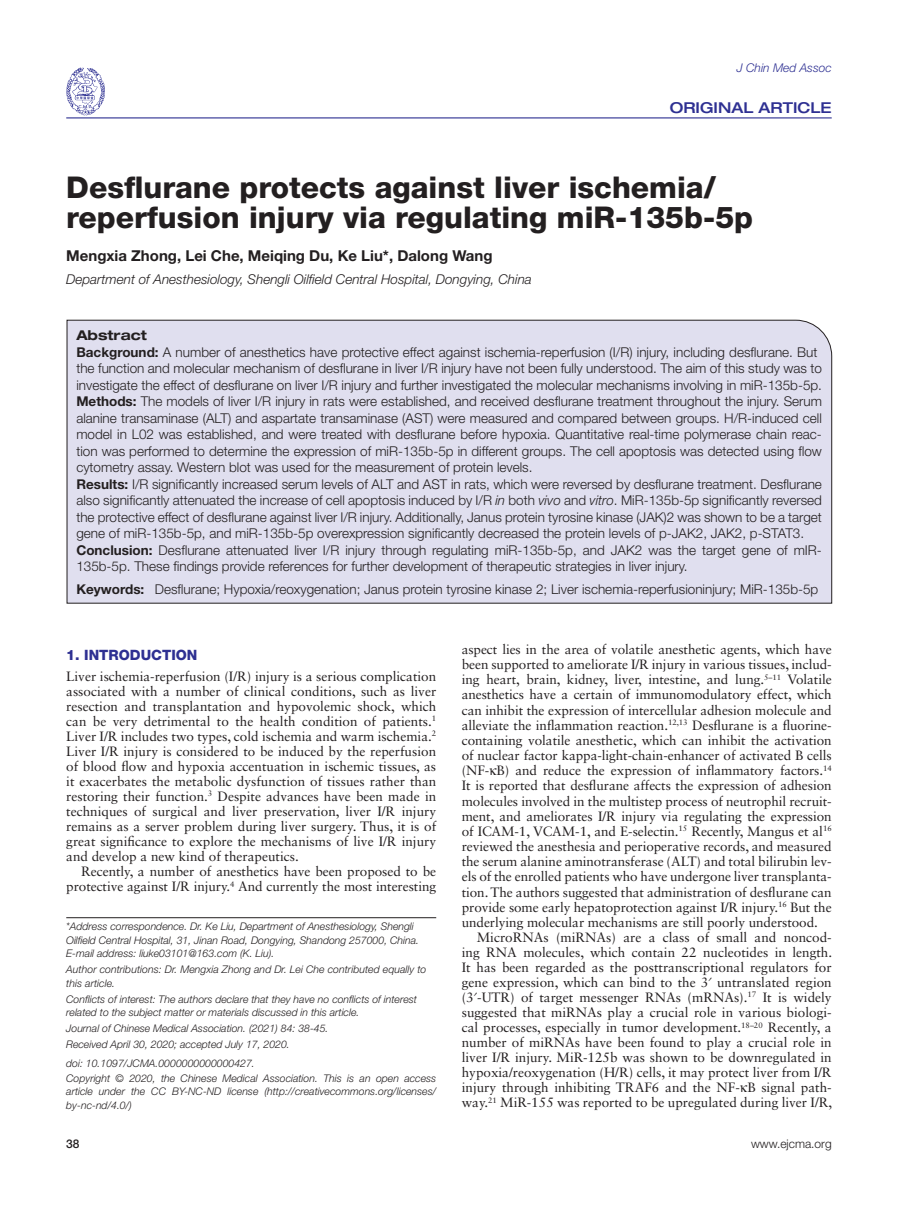
<style>
.page{position:relative;width:898px;height:1205px;background:#fff}
.page>*{position:absolute;margin:0;border:0;box-sizing:border-box;transform-origin:0 0}
.t1{font:800 30px/30px "Helvetica Neue LT Std";color:#231f20}
.t2{font:700 15px "Helvetica Neue LT Std";color:#231f20}
.t3{font:500 expanded 15px "Helvetica Neue LT Std";color:#2e3092}
.t4{font:800 14.25px "Helvetica Neue LT Std";color:#2e3092}
.t5{font:13.5px/15px "Sabon LT Std";letter-spacing:-.005em;color:#231f20;text-align:justify}
.t6{font:300 13.5px/16.5px "Helvetica Neue LT Std";color:#231f20}
.t7{font:italic 300 13.5px "Helvetica Neue LT Std";color:#231f20}
.t8{font:italic 300 12px "Helvetica Neue LT Std";color:#2e3092}
.t9{font:300 12px "Helvetica Neue LT Std";color:#231f20}
.t10{font:500 12px "Helvetica Neue LT Std";color:#231f20}
.t11{font:italic 300 10.5px/13.5px "Helvetica Neue LT Std";color:#231f20}
.s1{font-weight:700;font-stretch:expanded}
.s2{font-weight:700}
.s3{font-style:italic}
.s4{font-family:"Gandhari Unicode"}
</style>
<div class="page">
<hr style="left:66px;top:117px;width:766px;height:1px;background:#2e3092">
<svg style="left:66px;top:68px;width:39px;height:47px"></svg>
<hr style="left:66px;top:917px;width:370px;height:1px;background:#231f20">
<div style="left:66px;top:319px;width:766px;height:284px;background:#e0dfef"></div>
<p class="t8" style="left:737px;top:61px;width:96px">J Chin Med Assoc</p>
<p class="t3" style="left:670px;top:98px;width:163px">ORIGINAL ARTICLE</p>
<h1 class="t1" style="left:66px;top:172px;width:688px">Desflurane protects against liver ischemia/ reperfusion injury via regulating miR-135b-5p</h1>
<p class="t2" style="left:66px;top:246px;width:428px">Mengxia Zhong, Lei Che, Meiqing Du, Ke Liu*, Dalong Wang</p>
<p class="t7" style="left:66px;top:271px;width:467px">Department of Anesthesiology, Shengli Oilfield Central Hospital, Dongying, China</p>
<p class="t6" style="left:76px;top:326px;width:747px"><span class="s1">Abstract<br></span><span class="s2">Background:</span> A number of anesthetics have protective effect against ischemia-reperfusion (I/R) injury, including desflurane. But the function and molecular mechanism of desflurane in liver I/R injury have not been fully understood. The aim of this study was to investigate the effect of desflurane on liver I/R injury and further investigated the molecular mechanisms involving in miR-135b-5p.<br><span class="s2">Methods:</span> The models of liver I/R injury in rats were established, and received desflurane treatment throughout the injury. Serum alanine transaminase (ALT) and aspartate transaminase (AST) were measured and compared between groups. H/R-induced cell model in L02 was established, and were treated with desflurane before hypoxia. Quantitative real-time polymerase chain reac&shy;tion was performed to determine the expression of miR-135b-5p in different groups. The cell apoptosis was detected using flow cytometry assay. Western blot was used for the measurement of protein levels.<br><span class="s2">Results:</span> I/R significantly increased serum levels of ALT and AST in rats, which were reversed by desflurane treatment. Desflurane also significantly attenuated the increase of cell apoptosis induced by I/R <span class="s3">in</span> both <span class="s3">vivo</span> and <span class="s3">vitro</span>. MiR-135b-5p significantly reversed the protective effect of desflurane against liver I/R injury. Additionally, Janus protein tyrosine kinase (JAK)2 was shown to be a target gene of miR-135b-5p, and miR-135b-5p overexpression significantly decreased the protein levels of p-JAK2, JAK2, p-STAT3.<br><span class="s2">Conclusion:</span> Desflurane attenuated liver I/R injury through regulating miR-135b-5p, and JAK2 was the target gene of mIR-135b-5p. These findings provide references for further development of therapeutic strategies in liver injury.</p>
<p class="t6" style="left:76px;top:580px;width:743px"><span class="s2">Keywords:</span> Desflurane; Hypoxia/reoxygenation; Janus protein tyrosine kinase 2; Liver ischemia-reperfusioninjury; MiR-135b-5p</p>
<p class="t4" style="left:66px;top:646px;width:133px">1. INTRODUCTION</p>
<p class="t5" style="left:66px;top:668px;width:371px">Liver ischemia-reperfusion (I/R) injury is a serious complication associated with a number of clinical conditions, such as liver resection and transplantation and hypovolemic shock, which can be very detrimental to the health condition of patients.<sup>1<br></sup>Liver I/R includes two types, cold ischemia and warm ischemia.<sup>2<br></sup>Liver I/R injury is considered to be induced by the reperfusion of blood flow and hypoxia accentuation in ischemic tissues, as it exacerbates the metabolic dysfunction of tissues rather than restoring their function.<sup>3</sup> Despite advances have been made in techniques of surgical and liver preservation, liver I/R injury remains as a server problem during liver surgery. Thus, it is of great significance to explore the mechanisms of live I/R injury and develop a new kind of therapeutics.</p>
<p class="t5" style="left:66px;top:863px;width:371px;text-align:right">Recently, a number of anesthetics have been proposed to be protective against I/R injury.<sup>4</sup> And currently the most interesting</p>
<p class="t11" style="left:66px;top:919px;width:354px">*Address correspondence. Dr. Ke Liu, Department of Anesthesiology, Shengli<br>Oilfield Central Hospital, 31, Jinan Road, Dongying, Shandong 257000, China.<br>E-mail address: liuke03101@163.com (K. Liu).</p>
<p class="t11" style="left:66px;top:962px;width:362px">Author contributions: Dr. Mengxia Zhong and Dr. Lei Che contributed equally to this article.</p>
<p class="t11" style="left:66px;top:991px;width:352px">Conflicts of interest: The authors declare that they have no conflicts of interest related to the subject matter or materials discussed in this article.</p>
<p class="t11" style="left:66px;top:1019px;width:264px;line-height:15.9px">Journal of Chinese Medical Association. (2021) 84: 38-45.<br>Received April 30, 2020; accepted July 17, 2020.</p>
<p class="t11" style="left:66px;top:1055px;width:371px;line-height:15px">doi: 10.1097/JCMA.0000000000000427.<br>Copyright © 2020, the Chinese Medical Association. This is an open access</p>
<p class="t11" style="left:66px;top:1084px;width:371px">article under the CC BY-NC-ND license (http://creativecommons.org/licenses/ by-nc-nd/4.0/)</p>
<p class="t5" style="left:462px;top:641px;width:371px">aspect lies in the area of volatile anesthetic agents, which have been supported to ameliorate I/R injury in various tissues, includ&shy;ing heart, brain, kidney, liver, intestine, and lung.<sup>5–11</sup> Volatile anesthetics have a certain of immunomodulatory effect, which can inhibit the expression of intercellular adhesion molecule and alleviate the inflammation reaction.<sup>12,13</sup> Desflurane is a fluorine&shy;containing volatile anesthetic, which can inhibit the activation of nuclear factor kappa-light-chain-enhancer of activated B cells (NF-<span class="s4">κ</span>B) and reduce the expression of inflammatory factors.<sup>14<br></sup>It is reported that desflurane affects the expression of adhesion molecules involved in the multistep process of neutrophil recruit&shy;ment, and ameliorates I/R injury via regulating the expression of ICAM-1, VCAM-1, and E-selectin.<sup>15</sup> Recently, Mangus et al<sup>16 </sup>reviewed the anesthesia and perioperative records, and measured the serum alanine aminotransferase (ALT) and total bilirubin lev&shy;els of the enrolled patients who have undergone liver transplanta&shy;tion. The authors suggested that administration of desflurane can provide some early hepatoprotection against I/R injury.<sup>16</sup> But the underlying molecular mechanisms are still poorly understood.</p>
<p class="t5" style="left:462px;top:929px;width:372px;text-indent:15px">MicroRNAs (miRNAs) are a class of small and noncod&shy;ing RNA molecules, which contain 22 nucleotides in length.<br>It has been regarded as the posttranscriptional regulators for gene expression, which can bind to the 3<span class="s4">′</span> untranslated region (3<span class="s4">′</span>-UTR) of target messenger RNAs (mRNAs).<sup>17</sup> It is widely suggested that miRNAs play a crucial role in various biologi&shy;cal processes, especially in tumor development.<sup>18–20</sup> Recently, a number of miRNAs have been found to play a crucial role in liver I/R injury. MiR-125b was shown to be downregulated in hypoxia/reoxygenation (H/R) cells, it may protect liver from I/R injury through inhibiting TRAF6 and the NF-<span class="s4">κ</span>B signal path&shy;way.<sup>21</sup> MiR-155 was reported to be upregulated during liver I/R,</p>
<p class="t10" style="left:66px;top:1135px;width:15px">38</p>
<p class="t9" style="left:751px;top:1135px;width:82px">www.ejcma.org</p>
</div>
